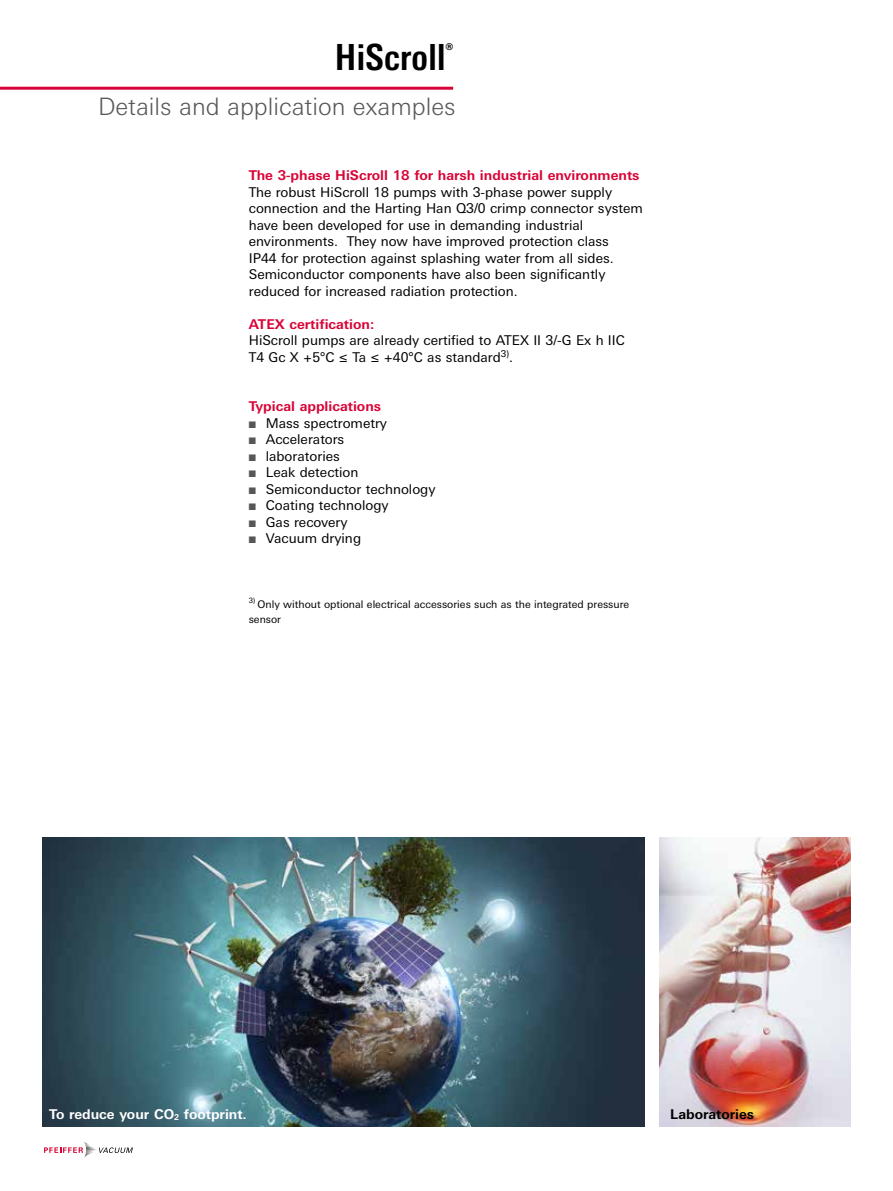
<style>
.page{position:relative;width:893px;height:1191px;background:#fff}
.page>*{position:absolute;margin:0;border:0;box-sizing:border-box;transform-origin:0 0}
.t1{font:700 condensed 36px "Univers Next Pro";letter-spacing:.01em;color:#000}
.t2{font:300 24px "Univers Next W1 G";color:#575756}
.t3{font:13.5px/16.5px "Univers Next W1 G";color:#000}
.t4{font:700 13.5px "Univers Next W1 G";color:#d80437}
.t5{font:700 13.5px "Univers Next W1 G";color:#fff}
.t6{font:700 13.5px "Univers Next W1 G";color:#000}
.t7{font:10.5px/15px "Univers Next W1 G";color:#000}
.s1{color:#575756}
</style>
<div class="page">
<hr style="left:0;top:87px;width:453px;height:3px;background:#d80437">
<svg style="left:44px;top:1142px;width:89px;height:15px"></svg>
<img style="left:43px;top:837px;width:601px;height:289px">
<img style="left:660px;top:837px;width:190px;height:289px">
<h1 class="t1" style="left:335px;top:35px;width:120px">HiScroll<sup>®</sup></h1>
<h2 class="t2" style="left:98px;top:93px;width:359px">Details and application examples</h2>
<p class="t4" style="left:249px;top:167px;width:392px">The 3-phase HiScroll 18 for harsh industrial environments</p>
<p class="t3" style="left:249px;top:184px;width:396px">The robust HiScroll 18 pumps with 3-phase power supply connection and the Harting Han Q3/0 crimp connector system have been developed for use in demanding industrial environments. They now have improved protection class<br>IP44 for protection against splashing water from all sides.<br>Semiconductor components have also been significantly reduced for increased radiation protection.</p>
<p class="t4" style="left:249px;top:316px;width:127px">ATEX certification:</p>
<p class="t3" style="left:249px;top:332px;width:378px">HiScroll pumps are already certified to ATEX II 3/-G Ex h IIC<br>T4 Gc X +5°C ≤ Ta ≤ +40°C as standard<sup>3)</sup>.</p>
<p class="t4" style="left:249px;top:398px;width:134px">Typical applications</p>
<p class="t3" style="left:249px;top:415px;width:140px"><span class="s1">■</span> Mass spectrometry</p>
<p class="t3" style="left:249px;top:431px;width:97px"><span class="s1">■</span> Accelerators</p>
<p class="t3" style="left:249px;top:448px;width:93px"><span class="s1">■</span> laboratories</p>
<p class="t3" style="left:249px;top:464px;width:111px"><span class="s1">■</span> Leak detection</p>
<p class="t3" style="left:249px;top:481px;width:188px"><span class="s1">■</span> Semiconductor technology</p>
<p class="t3" style="left:249px;top:497px;width:141px"><span class="s1">■</span> Coating technology</p>
<p class="t3" style="left:249px;top:514px;width:100px"><span class="s1">■</span> Gas recovery</p>
<p class="t3" style="left:249px;top:530px;width:114px"><span class="s1">■</span> Vacuum drying</p>
<p class="t7" style="left:249px;top:596px;width:382px"><sup>3)</sup> Only without optional electrical accessories such as the integrated pressure sensor</p>
<p class="t5" style="left:49px;top:1105px;width:199px">To reduce your CO<sub>2</sub> footprint.</p>
<p class="t6" style="left:670px;top:1105px;width:85px">Laboratories</p>
</div>
